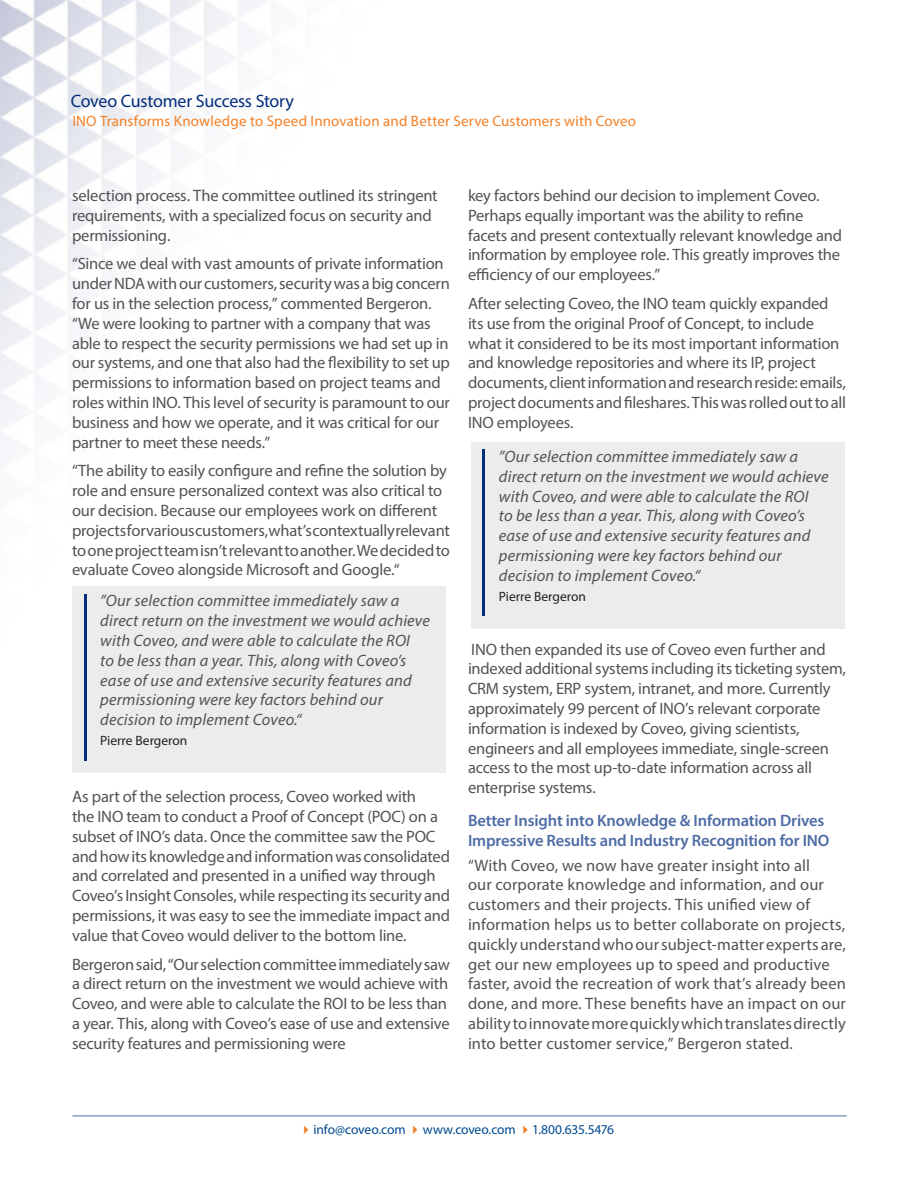
<style>
.page{position:relative;width:918px;height:1188px;background:#fff}
.page>*{position:absolute;margin:0;border:0;box-sizing:border-box;transform-origin:0 0}
.t1{font:18px "Myriad Pro";letter-spacing:-.02em;color:#052d7d}
.Datasheet_Body{font:16.5px/19.8px "Myriad Pro";letter-spacing:-.01em;color:#535355}
.Datasheet_Pull_Quote{font:italic 16.5px/19.8px "Myriad Pro";letter-spacing:.01em;color:#535355}
.Datasheet_Subhead{font:600 16.5px/19.8px "Myriad Pro";letter-spacing:-.01em;color:#4f6ca5}
.Headline_1{font:15px "Myriad Pro";letter-spacing:.01em;color:#f48026}
.t2{font:13.5px "Myriad Pro";letter-spacing:-.01em;color:#014990}
.Datasheet_Pull_Quote-2{font:13.5px "Myriad Pro";color:#231f20}
.s1{color:#f48026}
</style>
<div class="page">
<hr style="left:73px;top:1116px;width:773px;height:1px;background:#4f6ca5">
<img style="left:0;top:0;width:845px;height:629px">
<div style="left:72px;top:586px;width:374px;height:187px;background:#ececec"></div>
<hr style="left:84px;top:594px;width:3px;height:166px;background:#052d7d">
<div style="left:471px;top:442px;width:373px;height:187px;background:#ececec"></div>
<hr style="left:482px;top:450px;width:3px;height:166px;background:#052d7d">
<p class="t1" style="left:71px;top:90px;width:225px">Coveo Customer Success Story</p>
<p class="Headline_1" style="left:72px;top:112px;width:565px">INO Transforms Knowledge to Speed Innovation and Better Serve Customers with Coveo</p>
<p class="Datasheet_Body" style="left:72px;top:185px;width:367px">selection process. The committee outlined its stringent requirements, with a specialized focus on security and permissioning.</p>
<p class="Datasheet_Body" style="left:72px;top:254px;width:380px">“Since we deal with vast amounts of private information under NDA with our customers, security was a big concern for us in the selection process,” commented Bergeron. “We were looking to partner with a company that was able to respect the security permissions we had set up in our systems, and one that also had the flexibility to set up permissions to information based on project teams and roles within INO. This level of security is paramount to our business and how we operate, and it was critical for our partner to meet these needs.”</p>
<p class="Datasheet_Body" style="left:72px;top:461px;width:379px">“The ability to easily configure and refine the solution by role and ensure personalized context was also critical to our decision. Because our employees work on different projects for various customers, what’s contextually relevant to one project team isn’t relevant to another. We decided to evaluate Coveo alongside Microsoft and Google.“</p>
<p class="Datasheet_Pull_Quote" style="left:100px;top:591px;width:331px">”Our selection committee immediately saw a direct return on the investment we would achieve with Coveo, and were able to calculate the ROI<br>to be less than a year. This, along with Coveo’s ease of use and extensive security features and permissioning were key factors behind our decision to implement Coveo.“</p>
<p class="Datasheet_Pull_Quote-2" style="left:100px;top:732px;width:89px">Pierre Bergeron</p>
<p class="Datasheet_Body" style="left:72px;top:786px;width:380px">As part of the selection process, Coveo worked with<br>the INO team to conduct a Proof of Concept (POC) on a subset of INO’s data. Once the committee saw the POC and how its knowledge and information was consolidated and correlated and presented in a unified way through Coveo’s Insight Consoles, while respecting its security and permissions, it was easy to see the immediate impact and value that Coveo would deliver to the bottom line.</p>
<p class="Datasheet_Body" style="left:72px;top:954px;width:379px">Bergeron said, “Our selection committee immediately saw a direct return on the investment we would achieve with Coveo, and were able to calculate the ROI to be less than a year. This, along with Coveo’s ease of use and extensive security features and permissioning were</p>
<p class="Datasheet_Body" style="left:468px;top:185px;width:376px">key factors behind our decision to implement Coveo.<br>Perhaps equally important was the ability to refine facets and present contextually relevant knowledge and information by employee role. This greatly improves the efficiency of our employees.”</p>
<p class="Datasheet_Body" style="left:468px;top:293px;width:380px">After selecting Coveo, the INO team quickly expanded its use from the original Proof of Concept, to include what it considered to be its most important information and knowledge repositories and where its IP, project documents, client information and research reside: emails, project documents and fileshares. This was rolled out to all INO employees.</p>
<p class="Datasheet_Pull_Quote" style="left:499px;top:446px;width:331px">”Our selection committee immediately saw a direct return on the investment we would achieve with Coveo, and were able to calculate the ROI<br>to be less than a year. This, along with Coveo’s ease of use and extensive security features and permissioning were key factors behind our decision to implement Coveo.“</p>
<p class="Datasheet_Pull_Quote-2" style="left:499px;top:588px;width:89px">Pierre Bergeron</p>
<p class="Datasheet_Body" style="left:468px;top:639px;width:380px">INO then expanded its use of Coveo even further and indexed additional systems including its ticketing system, CRM system, ERP system, intranet, and more. Currently approximately 99 percent of INO’s relevant corporate information is indexed by Coveo, giving scientists, engineers and all employees immediate, single-screen access to the most up-to-date information across all enterprise systems.</p>
<p class="Datasheet_Subhead" style="left:468px;top:811px;width:363px">Better Insight into Knowledge &amp; Information Drives<br>Impressive Results and Industry Recognition for INO</p>
<p class="Datasheet_Body" style="left:468px;top:855px;width:380px">“With Coveo, we now have greater insight into all<br>our corporate knowledge and information, and our customers and their projects. This unified view of information helps us to better collaborate on projects, quickly understand who our subject-matter experts are, get our new employees up to speed and productive faster, avoid the recreation of work that’s already been done, and more. These benefits have an impact on our ability to innovate more quickly which translates directly into better customer service,” Bergeron stated.</p>
<p class="t2" style="left:299px;top:1121px;width:317px"><span class="s1">✔</span>info@coveo.com <span class="s1">✔</span>www.coveo.com <span class="s1">✔</span>1.800.635.5476</p>
</div>
